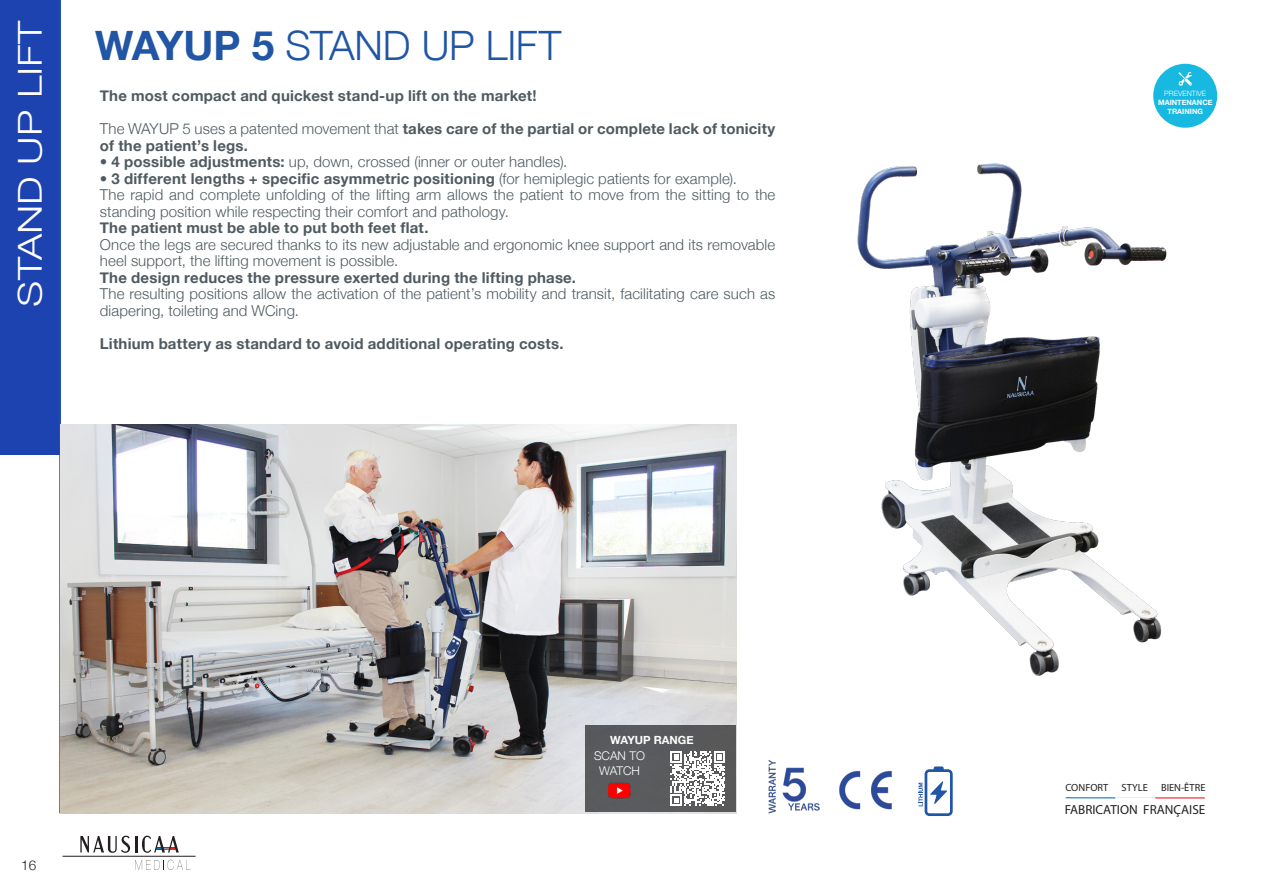
<style>
.page{position:relative;width:1263px;height:893px;background:#fff}
.page>*{position:absolute;margin:0;border:0;box-sizing:border-box;transform-origin:0 0}
.Heading_100pt{font:300 40.5px "Helvetica Neue";letter-spacing:-.01em;color:#2155a5}
.t1{font:300 33px "Helvetica Neue";color:#fff;scale:1.26 1}
.Paragraph_Text_18pt{font:300 15px/16.5px "Helvetica Neue";letter-spacing:.005em;color:#4f5a60}
.Paragraph_Text_18pt-2{font:700 15px/16.5px "Helvetica Neue";letter-spacing:.015em;color:#4f5a60}
.t2{font:300 13.5px "Helvetica Neue";color:#231f20}
.t3{font:13.2px "Myriad Pro";color:#231f20}
.t4{font:300 12px "Helvetica Neue";color:#fff}
.t5{font:700 11.25px "Helvetica Neue";color:#fff}
.t6{font:10.35px "Myriad Pro";color:#231f20}
.t7{font:700 7.35px/9px "Helvetica Neue";color:#fff;text-align:center}
.s1{font-weight:700}
.s2{font-weight:300}
</style>
<div class="page">
<div style="left:0;top:0;width:61px;height:455px;background:#1d43b1"></div>
<hr style="left:59px;top:0;width:2px;height:813px;background:#2155a5">
<svg style="left:135px;top:860px;width:55px;height:10px"></svg>
<hr style="left:63px;top:856px;width:133px;height:1px;background:#231f20">
<svg style="left:80px;top:836px;width:99px;height:17px"></svg>
<svg style="left:1066px;top:798px;width:49px;height:1px"></svg>
<hr style="left:1066px;top:797px;width:49px;height:1px;background:#1074bc">
<hr style="left:1155px;top:798px;width:50px;height:1px;background:#ee1d23">
<img style="left:768px;top:760px;width:52px;height:54px">
<img style="left:839px;top:770px;width:53px;height:40px">
<svg style="left:918px;top:766px;width:35px;height:50px"></svg>
<img style="left:61px;top:424px;width:675px;height:389px">
<img style="left:857px;top:163px;width:310px;height:513px">
<div style="left:1153px;top:64px;width:64px;height:64px;background:#17b9e1;border-radius:50%"></div>
<svg style="left:1178px;top:72px;width:14px;height:14px"></svg>
<div style="left:586px;top:725px;width:150px;height:87px;background:#595a5d"></div>
<svg style="left:670px;top:751px;width:55px;height:55px"></svg>
<img style="left:608px;top:782px;width:23px;height:17px">
<h2 class="t1" style="left:4px;top:306px;width:228px;rotate:-90deg">STAND UP LIFT</h2>
<p class="Heading_100pt" style="left:95px;top:13px;width:467px"><span class="s1">WAYUP 5</span> STAND UP LIFT</p>
<p class="Paragraph_Text_18pt-2" style="left:100px;top:87px;width:438px">The most compact and quickest stand-up lift on the market!</p>
<p class="Paragraph_Text_18pt-2" style="left:100px;top:120px;width:677px"><span class="s2">The WAYUP 5 uses a patented movement that</span> takes care of the partial or complete lack of tonicity of the patient’s legs.</p>
<p class="Paragraph_Text_18pt" style="left:100px;top:152px;width:469px">• <span class="s1">4 possible adjustments:</span> up, down, crossed (inner or outer handles).</p>
<p class="Paragraph_Text_18pt-2" style="left:100px;top:170px;width:638px"><span class="s2">•</span> 3 different lengths + specific asymmetric positioning <span class="s2">(for hemiplegic patients for example).</span></p>
<p class="Paragraph_Text_18pt" style="left:100px;top:185px;width:677px">The rapid and complete unfolding of the lifting arm allows the patient to move from the sitting to the standing position while respecting their comfort and pathology.</p>
<p class="Paragraph_Text_18pt-2" style="left:100px;top:219px;width:330px">The patient must be able to put both feet flat.</p>
<p class="Paragraph_Text_18pt" style="left:100px;top:235px;width:677px">Once the legs are secured thanks to its new adjustable and ergonomic knee support and its removable heel support, the lifting movement is possible.</p>
<p class="Paragraph_Text_18pt-2" style="left:100px;top:269px;width:478px">The design reduces the pressure exerted during the lifting phase.</p>
<p class="Paragraph_Text_18pt" style="left:100px;top:284px;width:677px">The resulting positions allow the activation of the patient’s mobility and transit, facilitating care such as diapering, toileting and WCing.</p>
<p class="Paragraph_Text_18pt-2" style="left:100px;top:335px;width:465px">Lithium battery as standard to avoid additional operating costs.</p>
<p class="t2" style="left:21px;top:854px;width:17px">16</p>
<p class="t5" style="left:610px;top:733px;width:85px">WAYUP RANGE</p>
<p class="t4" style="left:594px;top:746px;width:52px">SCAN TO</p>
<p class="t4" style="left:599px;top:761px;width:42px">WATCH</p>
<p class="t7" style="left:1158px;top:89px;width:56px"><span class="s2">PREVENTIVE<br></span>MAINTENANCE<br>TRAINING</p>
<p class="t6" style="left:1065px;top:781px;width:44px">CONFORT</p>
<p class="t6" style="left:1122px;top:781px;width:28px">STYLE</p>
<p class="t6" style="left:1161px;top:781px;width:46px">BIEN-ÊTRE</p>
<p class="t3" style="left:1065px;top:801px;width:142px">FABRICATION FRANÇAISE</p>
</div>
